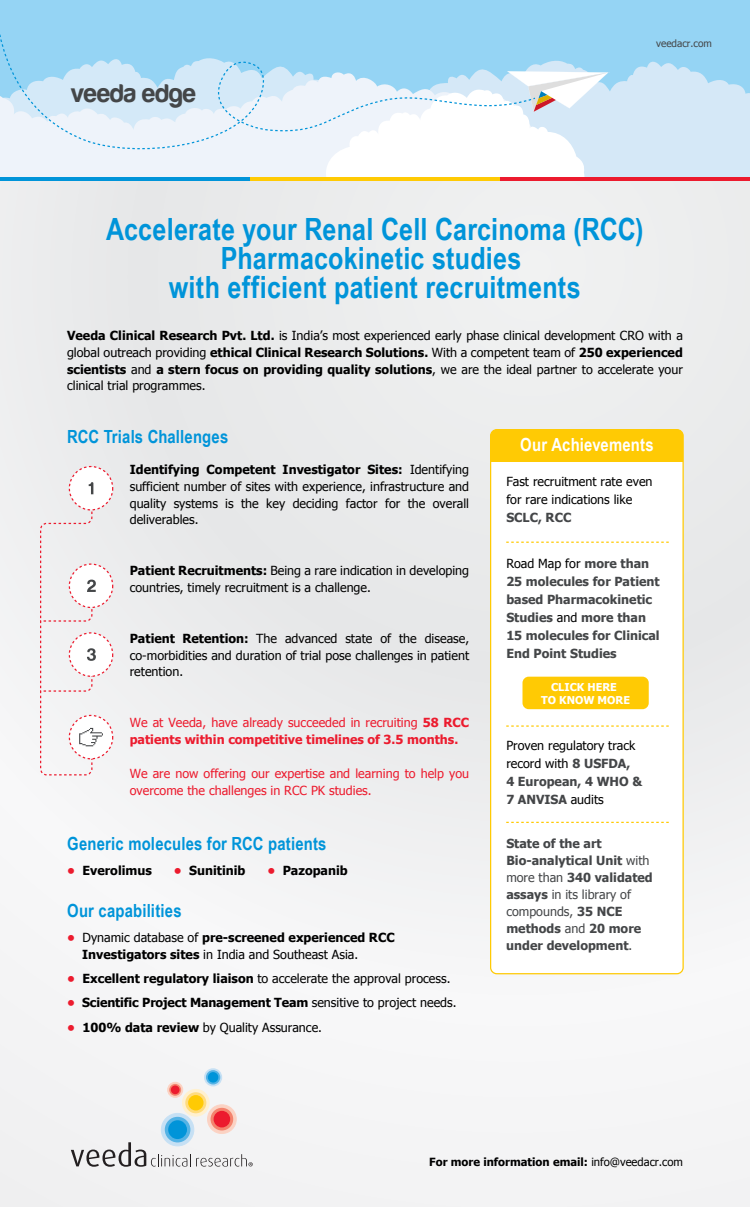
<style>
.page{position:relative;width:750px;height:1207px;background:#fff}
.page>*{position:absolute;margin:0;border:0;box-sizing:border-box;transform-origin:0 0}
.t1{font:700 30.62px/29.2px "Arial Narrow";letter-spacing:.005em;color:#0094d9;text-align:center}
.t2{font:26.5px "Harabara";letter-spacing:.01em;color:#444648}
.t3{font:700 18.12px "Arial Narrow";letter-spacing:.01em;color:#0094d9}
.t4{font:700 18.12px "Arial Narrow";letter-spacing:.01em;color:#fff}
.t5{font:12.5px/16.9px "Tahoma";color:#000;text-align:justify}
.t6{font:700 12.5px/16.9px "Tahoma";color:#444648}
.t7{font:700 12.5px/16.9px "Tahoma";color:#000}
.t8{font:700 12.5px/16.9px "Tahoma";color:#ec1b2e}
.t9{font:12.5px/16.9px "Tahoma";color:#ec1b2e}
.t10{font:700 11.25px "Tahoma";color:#000}
.t11{font:700 10.75px/12.1px "Tahoma";color:#fff;text-align:center}
.t12{font:10px "Tahoma";color:#444648}
.s1{font-weight:700}
.s2{font-weight:400}
.s3{color:#ec1b2e}
.s4{font-weight:700;color:#ec1b2e}
.s5{font-weight:400;color:#000}
.s6{font-weight:700;color:#444648}
</style>
<div class="page">
<div style="left:0;top:170px;width:750px;height:1036px;background:#eeeff0"></div>
<div style="left:0;top:0;width:750px;height:180px;background:#95d4f4"></div>
<svg style="left:537px;top:60px;width:213px;height:118px;background:#cbe3f4"></svg>
<div style="left:0;top:70px;width:543px;height:108px;background:#eef3fa"></div>
<svg style="left:0;top:34px;width:537px;height:125px"></svg>
<hr style="left:0;top:178px;width:250px;height:3px;background:#0094d9">
<hr style="left:250px;top:178px;width:250px;height:3px;background:#ffca04">
<hr style="left:500px;top:178px;width:250px;height:3px;background:#ec1b2e">
<svg style="left:289px;top:71px;width:319px;height:107px;background:#ebf2f7"></svg>
<svg style="left:208px;top:1104px;width:28px;height:29px"></svg>
<div style="left:207px;top:1104px;width:29px;height:29px;border:1px solid #fcd3c4;border-radius:50%"></div>
<svg style="left:211px;top:1107px;width:22px;height:23px"></svg>
<div style="left:214px;top:1110px;width:16px;height:17px;background:#ec1b2e;border-radius:50%"></div>
<svg style="left:168px;top:1082px;width:15px;height:15px"></svg>
<div style="left:168px;top:1082px;width:15px;height:15px;border:1px solid #fcd3c4;border-radius:50%"></div>
<svg style="left:169px;top:1083px;width:12px;height:12px"></svg>
<div style="left:171px;top:1085px;width:9px;height:9px;background:#ec1b2e;border-radius:50%"></div>
<svg style="left:161px;top:1113px;width:33px;height:32px"></svg>
<div style="left:161px;top:1113px;width:33px;height:32px;border:1px solid #c7e1f5;border-radius:50%"></div>
<svg style="left:165px;top:1116px;width:25px;height:26px"></svg>
<div style="left:168px;top:1120px;width:19px;height:18px;background:#0094d9;border-radius:50%"></div>
<svg style="left:183px;top:1089px;width:26px;height:26px"></svg>
<div style="left:182px;top:1089px;width:27px;height:27px;border:1px solid #fff1d0;border-radius:50%"></div>
<svg style="left:185px;top:1092px;width:21px;height:21px"></svg>
<div style="left:188px;top:1094px;width:16px;height:16px;background:#ffca04;border-radius:50%"></div>
<svg style="left:204px;top:1068px;width:18px;height:18px"></svg>
<svg style="left:206px;top:1070px;width:14px;height:14px"></svg>
<div style="left:208px;top:1071px;width:10px;height:11px;background:#0094d9;border-radius:50%"></div>
<svg style="left:71px;top:1142px;width:182px;height:24px"></svg>
<div style="left:491px;top:429px;width:192px;height:544px;background:#fff;border-radius:6px"></div>
<div style="left:491px;top:429px;width:192px;height:32px;background:#ffca04"></div>
<div style="left:490px;top:429px;width:194px;height:545px;border:1px solid #ffca04;border-radius:6px"></div>
<svg style="left:506px;top:541px;width:163px;height:1px"></svg>
<svg style="left:506px;top:725px;width:163px;height:1px"></svg>
<svg style="left:506px;top:821px;width:163px;height:1px"></svg>
<div style="left:69px;top:564px;width:44px;height:43px;background:#fff;border-radius:50%"></div>
<div style="left:69px;top:563px;width:44px;height:45px;border:1px dashed #ec1b2e;border-radius:50%"></div>
<div style="left:69px;top:632px;width:44px;height:44px;background:#fff;border-radius:50%"></div>
<div style="left:69px;top:632px;width:44px;height:44px;border:1px dashed #ec1b2e;border-radius:50%"></div>
<div style="left:69px;top:466px;width:44px;height:44px;background:#fff;border-radius:50%"></div>
<div style="left:69px;top:466px;width:44px;height:44px;border:1px dashed #ec1b2e;border-radius:50%"></div>
<div style="left:69px;top:715px;width:44px;height:43px;background:#fff;border-radius:50%"></div>
<div style="left:69px;top:714px;width:44px;height:45px;border:1px dashed #ec1b2e;border-radius:50%"></div>
<svg style="left:40px;top:465px;width:63px;height:311px"></svg>
<div style="left:522px;top:676px;width:127px;height:33px;background:#ffca04;border-radius:6px"></div>
<h2 class="t2" style="left:71px;top:79px;width:127px">veeda edge</h2>
<p class="t12" style="left:656px;top:37px;width:57px">veedacr.com</p>
<h1 class="t1" style="left:106px;top:212px;width:539px">Accelerate your Renal Cell Carcinoma (RCC)<br>Pharmacokinetic studies<br>with efficient patient recruitments</h1>
<p class="t5" style="left:67px;top:326px;width:617px"><span class="s1">Veeda Clinical Research Pvt. Ltd.</span> is India’s most experienced early phase clinical development CRO with a global outreach providing <span class="s1">ethical Clinical Research Solutions.</span> With a competent team of <span class="s1">250 experienced scientists</span> and <span class="s1">a stern focus on providing quality solutions</span>, we are the ideal partner to accelerate your clinical trial programmes.</p>
<h3 class="t3" style="left:67px;top:422px;width:163px">RCC Trials Challenges</h3>
<p class="t5" style="left:130px;top:460px;width:341px"><span class="s1">Identifying Competent Investigator Sites:</span> Identifying sufficient number of sites with experience, infrastructure and quality systems is the key deciding factor for the overall deliverables.</p>
<p class="t5" style="left:130px;top:561px;width:341px"><span class="s1">Patient Recruitments:</span> Being a rare indication in developing countries, timely recruitment is a challenge.</p>
<p class="t5" style="left:130px;top:629px;width:341px"><span class="s1">Patient Retention:</span> The advanced state of the disease, co-morbidities and duration of trial pose challenges in patient retention.</p>
<p class="t8" style="left:130px;top:713px;width:341px"><span class="s2">We at Veeda, have already succeeded in recruiting</span> 58 RCC patients within competitive timelines of 3.5 months.</p>
<p class="t9" style="left:130px;top:764px;width:341px">We are now offering our expertise and learning to help you overcome the challenges in RCC PK studies.</p>
<h3 class="t3" style="left:67px;top:830px;width:261px">Generic molecules for RCC patients</h3>
<p class="t7" style="left:67px;top:861px;width:86px"><span class="s3">•</span> Everolimus</p>
<p class="t7" style="left:174px;top:861px;width:73px"><span class="s3">•</span> Sunitinib</p>
<p class="t7" style="left:267px;top:861px;width:82px"><span class="s3">•</span> Pazopanib</p>
<h3 class="t3" style="left:67px;top:897px;width:116px">Our capabilities</h3>
<p class="t7" style="left:82px;top:927px;width:314px;text-indent:-15px"><span class="s3">•</span> <span class="s2">Dynamic database of</span> pre-screened experienced RCC<br>Investigators sites <span class="s2">in India and Southeast Asia.</span></p>
<p class="t5" style="left:67px;top:969px;width:385px"><span class="s4">•</span> <span class="s1">Excellent regulatory liaison</span> to accelerate the approval process.</p>
<p class="t7" style="left:67px;top:993px;width:391px"><span class="s3">•</span> Scientific Project Management Team <span class="s2">sensitive to project needs.</span></p>
<p class="t5" style="left:67px;top:1018px;width:256px"><span class="s4">•</span> <span class="s1">100% data review</span> by Quality Assurance.</p>
<h3 class="t4" style="left:520px;top:431px;width:135px">Our Achievements</h3>
<p class="t5" style="left:506px;top:471px;width:148px;line-height:18.1px">Fast recruitment rate even for rare indications like</p>
<p class="t6" style="left:506px;top:508px;width:67px">SCLC, RCC</p>
<p class="t6" style="left:506px;top:553px;width:155px;line-height:18.1px"><span class="s5">Road Map for</span> more than<br>25 molecules for Patient based Pharmacokinetic<br>Studies <span class="s5">and</span> more than<br>15 molecules for Clinical<br>End Point Studies</p>
<p class="t11" style="left:541px;top:680px;width:90px">CLICK HERE<br>TO KNOW MORE</p>
<p class="t5" style="left:506px;top:735px;width:137px;line-height:18.1px;text-align:left">Proven regulatory track record with <span class="s6">8 USFDA,<br>4 European, 4 WHO &amp;<br>7 ANVISA</span> audits</p>
<p class="t6" style="left:506px;top:834px;width:148px">State of the art<br>Bio-analytical Unit <span class="s2">with more than</span> 340 validated assays <span class="s2">in its library of compounds,</span> 35 NCE methods <span class="s2">and</span> 20 more under development<span class="s2">.</span></p>
<p class="t10" style="left:429px;top:1154px;width:255px">For more information email: <span class="s2">info@veedacr.com</span></p>
</div>
